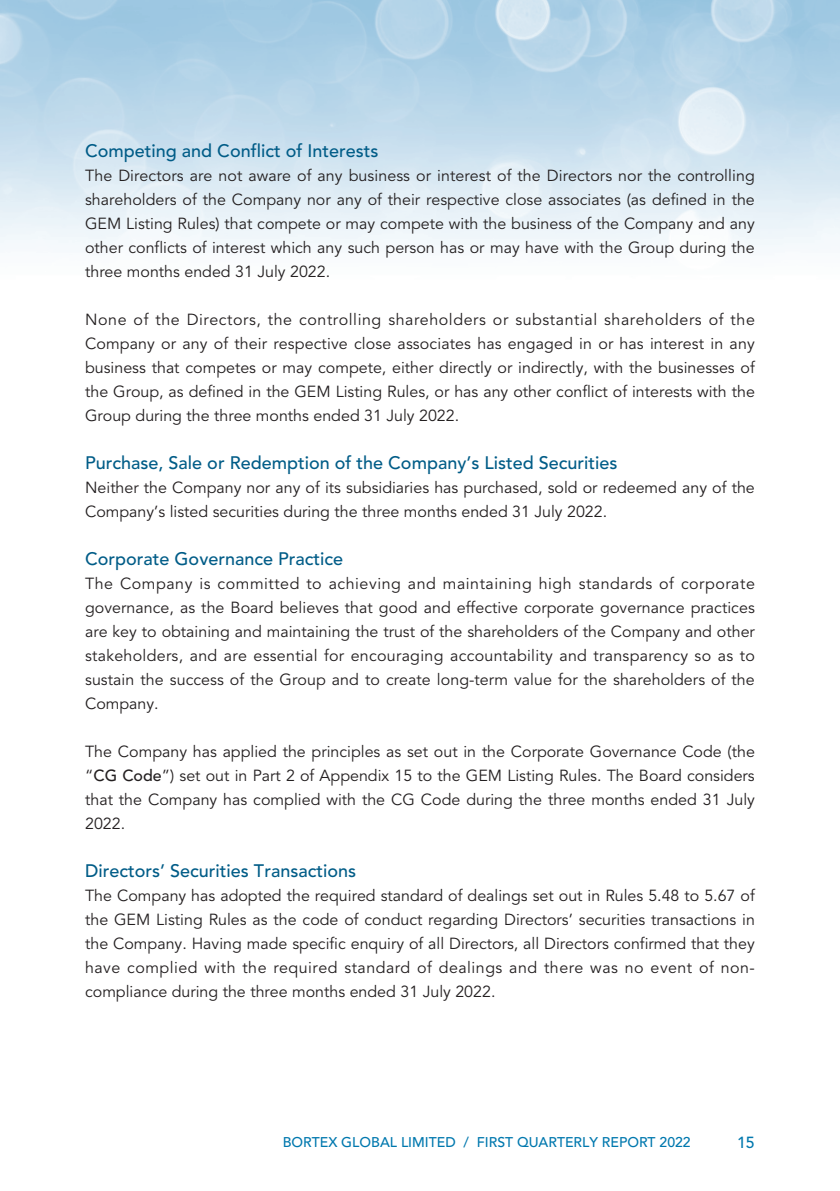
<style>
.page{position:relative;width:840px;height:1191px;background:#fff}
.page>*{position:absolute;margin:0;border:0;box-sizing:border-box;transform-origin:0 0}
._02_H2{font:500 18px "Avenir LT Std";color:#005c87}
._00_txt{font:16px/24px "Avenir LT Std";color:#231f20;text-align:justify}
.t1{font:500 16px "Avenir LT Std";color:#0078ae}
.t2{font:500 14px "Avenir LT Std";color:#0078ae}
.s1{font-weight:500}
</style>
<div class="page">
<img style="left:0;top:0;width:839px;height:251px">
<p class="_02_H2" style="left:85px;top:140px;width:295px">Competing and Conflict of Interests</p>
<p class="_00_txt" style="left:85px;top:164px;width:670px">The Directors are not aware of any business or interest of the Directors nor the controlling shareholders of the Company nor any of their respective close associates (as defined in the GEM Listing Rules) that compete or may compete with the business of the Company and any other conflicts of interest which any such person has or may have with the Group during the three months ended 31 July 2022.</p>
<p class="_00_txt" style="left:85px;top:308px;width:671px">None of the Directors, the controlling shareholders or substantial shareholders of the Company or any of their respective close associates has engaged in or has interest in any business that competes or may compete, either directly or indirectly, with the businesses of the Group, as defined in the GEM Listing Rules, or has any other conflict of interests with the Group during the three months ended 31 July 2022.</p>
<p class="_02_H2" style="left:85px;top:452px;width:533px">Purchase, Sale or Redemption of the Company’s Listed Securities</p>
<p class="_00_txt" style="left:85px;top:476px;width:670px">Neither the Company nor any of its subsidiaries has purchased, sold or redeemed any of the<br>Company’s listed securities during the three months ended 31 July 2022.</p>
<p class="_02_H2" style="left:85px;top:548px;width:259px">Corporate Governance Practice</p>
<p class="_00_txt" style="left:85px;top:572px;width:671px">The Company is committed to achieving and maintaining high standards of corporate governance, as the Board believes that good and effective corporate governance practices are key to obtaining and maintaining the trust of the shareholders of the Company and other stakeholders, and are essential for encouraging accountability and transparency so as to sustain the success of the Group and to create long-term value for the shareholders of the Company.</p>
<p class="_00_txt" style="left:85px;top:740px;width:671px">The Company has applied the principles as set out in the Corporate Governance Code (the “<span class="s1">CG Code</span>”) set out in Part 2 of Appendix 15 to the GEM Listing Rules. The Board considers that the Company has complied with the CG Code during the three months ended 31 July 2022.</p>
<p class="_02_H2" style="left:85px;top:860px;width:272px">Directors’ Securities Transactions</p>
<p class="_00_txt" style="left:85px;top:884px;width:671px">The Company has adopted the required standard of dealings set out in Rules 5.48 to 5.67 of the GEM Listing Rules as the code of conduct regarding Directors’ securities transactions in the Company. Having made specific enquiry of all Directors, all Directors confirmed that they have complied with the required standard of dealings and there was no event of non&shy;compliance during the three months ended 31 July 2022.</p>
<p class="t2" style="left:282px;top:1133px;width:409px">BORTEX GLOBAL LIMITED / FIRST QUARTERLY REPORT 2022</p>
<p class="t1" style="left:736px;top:1133px;width:19px">15</p>
</div>
